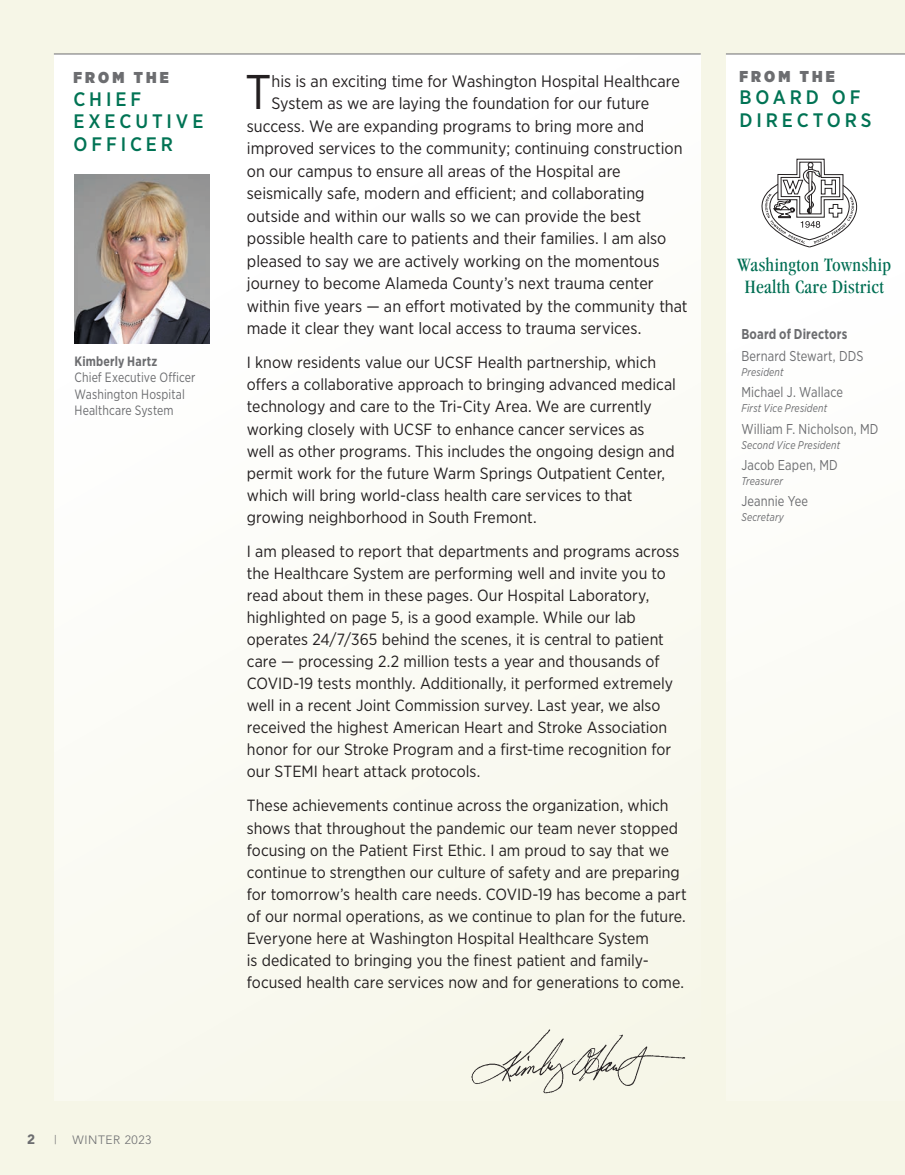
<style>
.page{position:relative;width:905px;height:1175px;background:#fff}
.page>*{position:absolute;margin:0;border:0;box-sizing:border-box;transform-origin:0 0}
._1st_paragraph{font:48.6px "Gotham Narrow";color:#231f20}
.t1{font:condensed 19.65px/22px "Garamond";letter-spacing:.02em;color:#006e53;text-align:center}
.NEW_Eyebrow{font:500 19.5px/22.5px "Gotham Narrow";letter-spacing:.2em;color:#007354}
._1st_paragraph-2{font:16.5px "Gotham Narrow";color:#231f20}
.Body_text{font:16.2px/22px "Gotham Narrow";color:#231f20}
.NEW_Eyebrow-2{font:900 15.75px "Gotham Narrow";letter-spacing:.2em;color:#6c6d70}
.NEW_Caption{font:14.25px "Gotham Narrow";letter-spacing:.01em;color:#6c6d70;scale:.9 1}
.NEW_Caption-2{font:700 14.25px "Gotham Narrow";letter-spacing:.01em;color:#6c6d70;scale:.9 1}
.NEW_Caption-3{font:13.5px/16.5px "Gotham Narrow";letter-spacing:.005em;color:#6c6d70;scale:.9 1}
.t2{font:900 13.5px "Avenir";color:#6c6d70}
.t3{font:300 12px "Avenir";letter-spacing:.05em;color:#6c6d70}
.NEW_Caption-4{font:italic 11.25px "Gotham Narrow";letter-spacing:.015em;color:#6c6d70;scale:.9 1}
.s1{font-weight:700}
</style>
<div class="page">
<div style="left:0;top:0;width:904px;height:1174px;background:#f6f6e7"></div>
<div style="left:54px;top:54px;width:646px;height:1046px;background:#fbfbf6"></div>
<img style="left:74px;top:175px;width:135px;height:168px">
<img style="left:470px;top:1028px;width:217px;height:66px">
<hr style="left:54px;top:54px;width:646px;height:1px;background:#6c6d70">
<div style="left:726px;top:54px;width:178px;height:1046px;background:#fcfcf7"></div>
<svg style="left:761px;top:159px;width:97px;height:88px"></svg>
<hr style="left:726px;top:54px;width:178px;height:1px;background:#6c6d70">
<p class="NEW_Eyebrow-2" style="left:73px;top:67px;width:97px">FROM THE</p>
<p class="NEW_Eyebrow" style="left:73px;top:87px;width:131px">CHIEF<br>EXECUTIVE<br>OFFICER</p>
<p class="NEW_Caption-3" style="left:74px;top:352px;width:136px"><span class="s1">Kimberly Hartz<br></span>Chief Executive Officer<br>Washington Hospital<br>Healthcare System</p>
<p class="_1st_paragraph" style="left:245px;top:62px;width:28px">T</p>
<p class="_1st_paragraph-2" style="left:271px;top:71px;width:410px">his is an exciting time for Washington Hospital Healthcare</p>
<p class="_1st_paragraph-2" style="left:271px;top:93px;width:379px">System as we are laying the foundation for our future</p>
<p class="_1st_paragraph-2" style="left:247px;top:116px;width:399px">success. We are expanding programs to bring more and</p>
<p class="_1st_paragraph-2" style="left:247px;top:138px;width:437px">improved services to the community; continuing construction</p>
<p class="_1st_paragraph-2" style="left:247px;top:161px;width:375px">on our campus to ensure all areas of the Hospital are</p>
<p class="_1st_paragraph-2" style="left:247px;top:183px;width:399px">seismically safe, modern and efficient; and collaborating</p>
<p class="_1st_paragraph-2" style="left:247px;top:206px;width:396px">outside and within our walls so we can provide the best</p>
<p class="_1st_paragraph-2" style="left:247px;top:228px;width:421px">possible health care to patients and their families. I am also</p>
<p class="_1st_paragraph-2" style="left:247px;top:251px;width:414px">pleased to say we are actively working on the momentous</p>
<p class="_1st_paragraph-2" style="left:247px;top:273px;width:408px">journey to become Alameda County’s next trauma center</p>
<p class="_1st_paragraph-2" style="left:247px;top:296px;width:442px">within five years — an effort motivated by the community that</p>
<p class="_1st_paragraph-2" style="left:247px;top:318px;width:396px">made it clear they want local access to trauma services.</p>
<p class="Body_text" style="left:247px;top:351px;width:430px">I know residents value our UCSF Health partnership, which offers a collaborative approach to bringing advanced medical technology and care to the Tri-City Area. We are currently working closely with UCSF to enhance cancer services as well as other programs. This includes the ongoing design and permit work for the future Warm Springs Outpatient Center, which will bring world-class health care services to that growing neighborhood in South Fremont.</p>
<p class="Body_text" style="left:247px;top:540px;width:434px">I am pleased to report that departments and programs across the Healthcare System are performing well and invite you to read about them in these pages. Our Hospital Laboratory, highlighted on page 5, is a good example. While our lab operates 24/7/365 behind the scenes, it is central to patient care — processing 2.2 million tests a year and thousands of COVID-19 tests monthly. Additionally, it performed extremely well in a recent Joint Commission survey. Last year, we also received the highest American Heart and Stroke Association honor for our Stroke Program and a first-time recognition for our STEMI heart attack protocols.</p>
<p class="Body_text" style="left:247px;top:794px;width:441px">These achievements continue across the organization, which shows that throughout the pandemic our team never stopped focusing on the Patient First Ethic. I am proud to say that we continue to strengthen our culture of safety and are preparing for tomorrow’s health care needs. COVID-19 has become a part of our normal operations, as we continue to plan for the future.<br>Everyone here at Washington Hospital Healthcare System<br>is dedicated to bringing you the finest patient and family&shy;focused health care services now and for generations to come.</p>
<p class="NEW_Eyebrow-2" style="left:739px;top:65px;width:97px">FROM THE</p>
<p class="NEW_Eyebrow" style="left:739px;top:86px;width:133px">BOARD OF<br>DIRECTORS</p>
<p class="t1" style="left:737px;top:253px;width:155px">Washington Township<br>Health Care District</p>
<p class="NEW_Caption-2" style="left:741px;top:325px;width:119px">Board of Directors</p>
<p class="NEW_Caption" style="left:741px;top:347px;width:137px">Bernard Stewart, DDS</p>
<p class="NEW_Caption-4" style="left:741px;top:365px;width:48px">President</p>
<p class="NEW_Caption" style="left:741px;top:383px;width:114px">Michael J. Wallace</p>
<p class="NEW_Caption-4" style="left:741px;top:401px;width:97px">First Vice President</p>
<p class="NEW_Caption" style="left:741px;top:420px;width:154px">William F. Nicholson, MD</p>
<p class="NEW_Caption-4" style="left:741px;top:437px;width:111px">Second Vice President</p>
<p class="NEW_Caption" style="left:741px;top:456px;width:109px">Jacob Eapen, MD</p>
<p class="NEW_Caption-4" style="left:741px;top:474px;width:48px">Treasurer</p>
<p class="NEW_Caption" style="left:741px;top:492px;width:76px">Jeannie Yee</p>
<p class="NEW_Caption-4" style="left:741px;top:510px;width:49px">Secretary</p>
<p class="t2" style="left:27px;top:1131px;width:9px">2</p>
<p class="t3" style="left:54px;top:1133px;width:4px">|</p>
<p class="t3" style="left:72px;top:1133px;width:80px">WINTER 2023</p>
</div>
